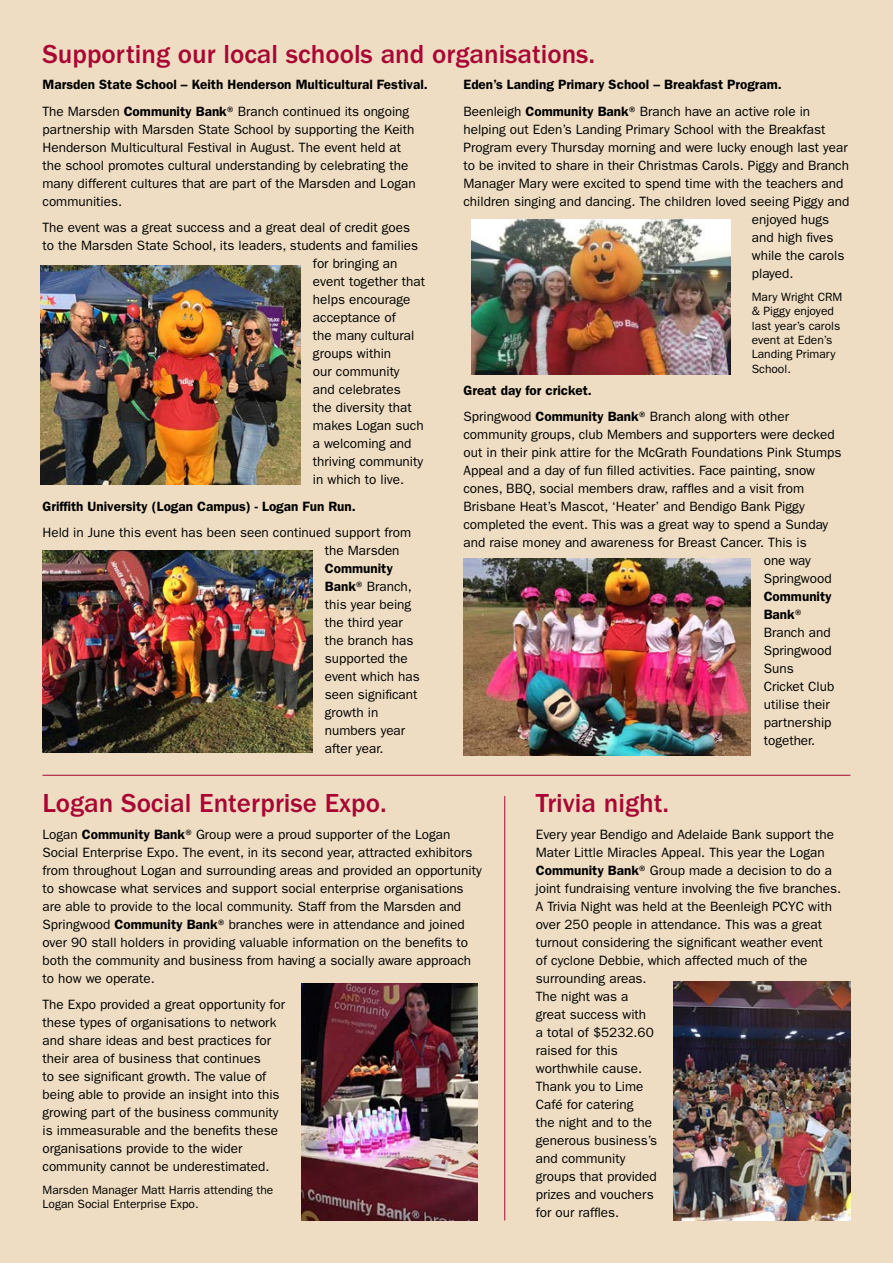
<style>
.page{position:relative;width:893px;height:1263px;background:#eeddc2}
.page>*{position:absolute;margin:0;border:0;box-sizing:border-box;transform-origin:0 0}
.t1{font:500 27px "Franklin Gothic";color:#a90533}
.t2{font:13.5px/18px "Franklin Gothic";color:#000}
.t3{font:600 13.5px/26.5px "Franklin Gothic";color:#000}
.t4{font:12px/14.4px "Franklin Gothic";color:#000}
.s1{font-weight:400}
.s2{font-weight:600}
</style>
<div class="page">
<hr style="left:43px;top:775px;width:807px;height:1px;background:#a90533">
<img style="left:674px;top:981px;width:176px;height:239px">
<img style="left:41px;top:265px;width:259px;height:220px">
<img style="left:43px;top:551px;width:269px;height:202px">
<img style="left:472px;top:219px;width:259px;height:155px">
<img style="left:463px;top:559px;width:288px;height:196px">
<hr style="left:504px;top:796px;width:1px;height:424px;background:#a90533">
<img style="left:301px;top:983px;width:177px;height:237px">
<h1 class="t1" style="left:43px;top:39px;width:554px">Supporting our local schools and organisations.</h1>
<p class="t3" style="left:43px;top:71px;width:387px">Marsden State School – Keith Henderson Multicultural Festival.<br><span class="s1">The Marsden</span> Community Bank<span class="s1">® Branch continued its ongoing</span></p>
<p class="t2" style="left:43px;top:120px;width:375px">partnership with Marsden State School by supporting the Keith Henderson Multicultural Festival in August. The event held at the school promotes cultural understanding by celebrating the many different cultures that are part of the Marsden and Logan communities.</p>
<p class="t2" style="left:43px;top:219px;width:369px">The event was a great success and a great deal of credit goes</p>
<p class="t2" style="left:43px;top:237px;width:377px">to the Marsden State School, its leaders, students and families</p>
<p class="t2" style="left:313px;top:255px;width:86px">for bringing an</p>
<p class="t2" style="left:313px;top:273px;width:114px">event together that</p>
<p class="t2" style="left:313px;top:291px;width:99px">helps encourage</p>
<p class="t2" style="left:313px;top:309px;width:84px">acceptance of</p>
<p class="t2" style="left:313px;top:327px;width:103px">the many cultural</p>
<p class="t2" style="left:313px;top:345px;width:80px">groups within</p>
<p class="t2" style="left:313px;top:363px;width:88px">our community</p>
<p class="t2" style="left:313px;top:381px;width:89px">and celebrates</p>
<p class="t2" style="left:313px;top:399px;width:100px">the diversity that</p>
<p class="t2" style="left:313px;top:417px;width:112px">makes Logan such</p>
<p class="t2" style="left:313px;top:435px;width:100px">a welcoming and</p>
<p class="t2" style="left:313px;top:453px;width:112px">thriving community</p>
<p class="t2" style="left:313px;top:471px;width:93px">in which to live.</p>
<p class="t3" style="left:43px;top:493px;width:315px">Griffith University (Logan Campus) - Logan Fun Run.</p>
<p class="t2" style="left:325px;top:524px;width:88px;text-indent:-282px">Held in June this event has been seen continued support from the Marsden</p>
<p class="t2" style="left:325px;top:560px;width:96px"><span class="s2">Community<br>Bank</span>® Branch, this year being the third year the branch has supported the event which has seen significant growth in numbers year after year.</p>
<p class="t3" style="left:463px;top:71px;width:348px">Eden’s Landing Primary School – Breakfast Program.<br><span class="s1">Beenleigh</span> Community Bank<span class="s1">® Branch have an active role in</span></p>
<p class="t2" style="left:463px;top:120px;width:363px">helping out Eden’s Landing Primary School with the Breakfast</p>
<p class="t2" style="left:463px;top:138px;width:386px">Program every Thursday morning and were lucky enough last year</p>
<p class="t2" style="left:463px;top:156px;width:387px">to be invited to share in their Christmas Carols. Piggy and Branch</p>
<p class="t2" style="left:463px;top:174px;width:381px">Manager Mary were excited to spend time with the teachers and</p>
<p class="t2" style="left:463px;top:192px;width:387px">children singing and dancing. The children loved seeing Piggy and</p>
<p class="t2" style="left:752px;top:210px;width:79px">enjoyed hugs</p>
<p class="t2" style="left:752px;top:228px;width:83px">and high fives</p>
<p class="t2" style="left:752px;top:246px;width:94px">while the carols</p>
<p class="t2" style="left:752px;top:264px;width:43px">played.</p>
<p class="t4" style="left:752px;top:289px;width:92px">Mary Wright CRM &amp; Piggy enjoyed last year’s carols event at Eden’s<br>Landing Primary<br>School.</p>
<p class="t3" style="left:463px;top:377px;width:327px">Great day for cricket.<br><span class="s1">Springwood</span> Community Bank<span class="s1">® Branch along with other</span></p>
<p class="t2" style="left:463px;top:426px;width:373px">community groups, club Members and supporters were decked</p>
<p class="t2" style="left:463px;top:444px;width:379px">out in their pink attire for the McGrath Foundations Pink Stumps</p>
<p class="t2" style="left:463px;top:462px;width:353px">Appeal and a day of fun filled activities. Face painting, snow</p>
<p class="t2" style="left:463px;top:480px;width:342px">cones, BBQ, social members draw, raffles and a visit from</p>
<p class="t2" style="left:463px;top:498px;width:343px">Brisbane Heat’s Mascot, ‘Heater’ and Bendigo Bank Piggy</p>
<p class="t2" style="left:463px;top:516px;width:366px">completed the event. This was a great way to spend a Sunday</p>
<p class="t2" style="left:463px;top:534px;width:345px">and raise money and awareness for Breast Cancer. This is</p>
<p class="t2" style="left:764px;top:552px;width:49px">one way</p>
<p class="t2" style="left:764px;top:570px;width:70px">Springwood</p>
<p class="t2" style="left:764px;top:588px;width:72px"><span class="s2">Community<br>Bank</span>®<br>Branch and<br>Springwood<br>Suns<br>Cricket Club utilise their partnership together.</p>
<h1 class="t1" style="left:43px;top:788px;width:346px">Logan Social Enterprise Expo.</h1>
<p class="t2" style="left:43px;top:825px;width:441px">Logan <span class="s2">Community Bank</span>® Group were a proud supporter of the Logan Social Enterprise Expo. The event, in its second year, attracted exhibitors from throughout Logan and surrounding areas and provided an opportunity to showcase what services and support social enterprise organisations are able to provide to the local community. Staff from the Marsden and Springwood <span class="s2">Community Bank</span>® branches were in attendance and joined over 90 stall holders in providing valuable information on the benefits to both the community and business from having a socially aware approach to how we operate.</p>
<p class="t2" style="left:43px;top:995px;width:244px">The Expo provided a great opportunity for these types of organisations to network and share ideas and best practices for their area of business that continues<br>to see significant growth. The value of being able to provide an insight into this growing part of the business community is immeasurable and the benefits these organisations provide to the wider community cannot be underestimated.</p>
<p class="t4" style="left:43px;top:1183px;width:232px">Marsden Manager Matt Harris attending the<br>Logan Social Enterprise Expo.</p>
<h1 class="t1" style="left:536px;top:788px;width:135px">Trivia night.</h1>
<p class="t2" style="left:536px;top:825px;width:307px">Every year Bendigo and Adelaide Bank support the<br>Mater Little Miracles Appeal. This year the Logan<br><span class="s2">Community Bank</span>® Group made a decision to do a joint fundraising venture involving the five branches.<br>A Trivia Night was held at the Beenleigh PCYC with over 250 people in attendance. This was a great turnout considering the significant weather event<br>of cyclone Debbie, which affected much of the surrounding areas.<br>The night was a<br>great success with<br>a total of $5232.60<br>raised for this<br>worthwhile cause.<br>Thank you to Lime<br>Café for catering<br>the night and to the<br>generous business’s<br>and community<br>groups that provided<br>prizes and vouchers<br>for our raffles.</p>
</div>
